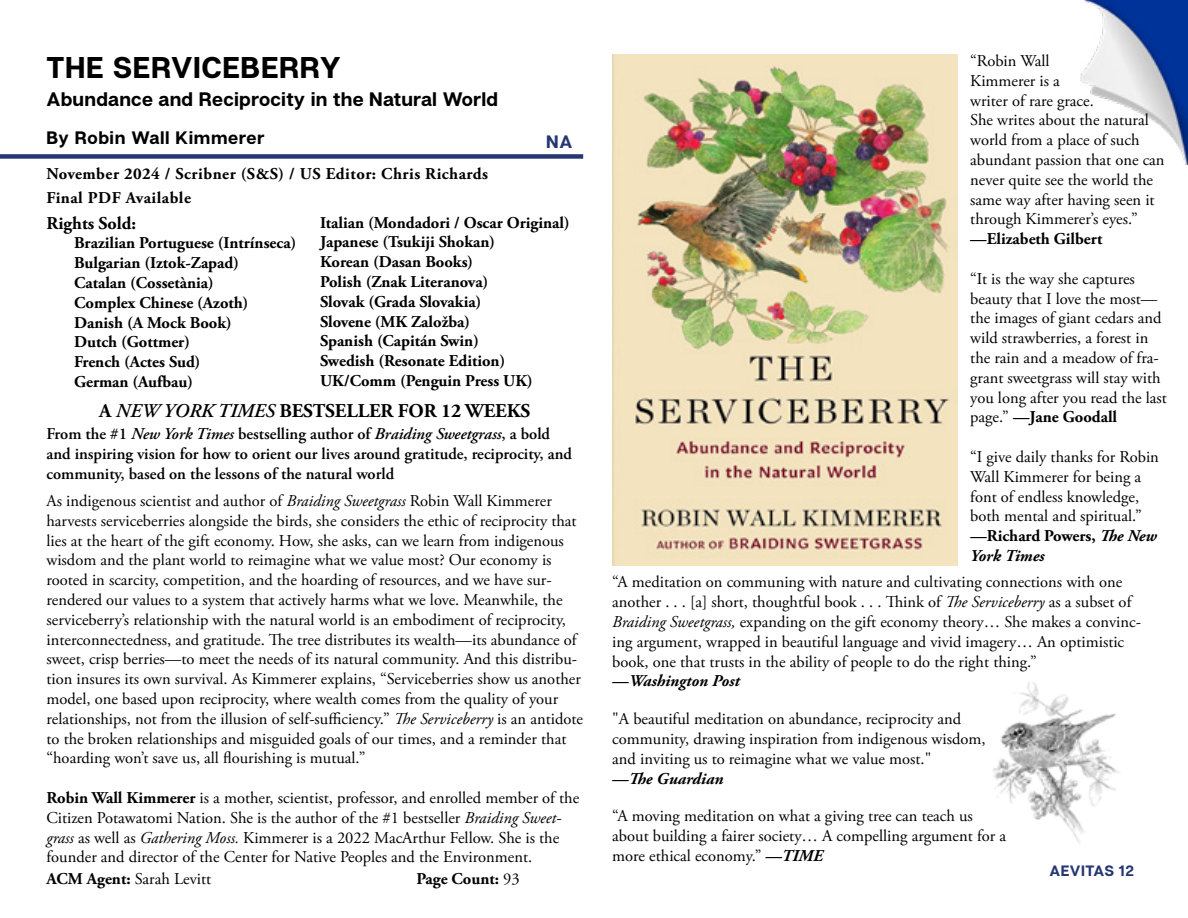
<style>
.page{position:relative;width:1188px;height:918px;background:#fff}
.page>*{position:absolute;margin:0;border:0;box-sizing:border-box;transform-origin:0 0}
.t1{font:700 30px "Articulat C Fv 2";letter-spacing:.02em;color:#000}
.t2{font:700 19.5px "Articulat C Fv 2";letter-spacing:.01em;color:#000}
.t3{font:700 19.5px "Adobe Garamond Pro";letter-spacing:-.005em;color:#000}
.t4{font:700 18px "Articulat C Fv 2";letter-spacing:.03em;color:#000}
.t5{font:700 18px "Adobe Garamond Pro";color:#000}
.t6{font:700 18px "Articulat C Fv 2";color:#263672}
.t7{font:16.5px/19.8px "Adobe Garamond Pro";color:#000}
.t8{font:700 16.5px/19.8px "Adobe Garamond Pro";color:#000}
.t9{font:600 16.5px/19.8px "Adobe Garamond Pro";color:#000}
.t10{font:700 16.5px/24px "Adobe Garamond Pro";letter-spacing:.03em;color:#000}
.t11{font:italic 700 16.5px "Adobe Garamond Pro";color:#000}
.t12{font:700 15px "Articulat C Fv 2";letter-spacing:.03em;color:#263672}
.s1{font-weight:600;font-style:italic}
.s2{font-style:italic}
.s3{font-weight:700}
.s4{font-weight:400}
.s5{font-weight:700;font-style:italic}
</style>
<div class="page">
<img style="left:993px;top:682px;width:126px;height:162px">
<img style="left:1080px;top:0;width:108px;height:164px">
<div style="left:0;top:154px;width:583px;height:5px;background:#263672"></div>
<img style="left:612px;top:54px;width:346px;height:511px">
<h1 class="t1" style="left:46px;top:49px;width:296px">THE SERVICEBERRY</h1>
<p class="t2" style="left:46px;top:88px;width:453px">Abundance and Reciprocity in the Natural World</p>
<p class="t4" style="left:46px;top:127px;width:220px">By Robin Wall Kimmerer</p>
<p class="t10" style="left:46px;top:162px;width:443px">November 2024 / Scribner (S&amp;S) / US Editor: Chris Richards<br>Final PDF Available</p>
<p class="t6" style="left:546px;top:131px;width:28px">NA</p>
<p class="t5" style="left:46px;top:212px;width:91px">Rights Sold:</p>
<p class="t8" style="left:74px;top:234px;width:224px">Brazilian Portuguese (Intrínseca)<br>Bulgarian (Iztok-Zapad)<br>Catalan (Cossetània)<br>Complex Chinese (Azoth)<br>Danish (A Mock Book)<br>Dutch (Gottmer)<br>French (Actes Sud)<br>German (Aufbau)</p>
<p class="t8" style="left:320px;top:213px;width:251px">Italian (Mondadori / Oscar Original)<br>Japanese (Tsukiji Shokan)<br>Korean (Dasan Books)<br>Polish (Znak Literanova)<br>Slovak (Grada Slovakia)<br>Slovene (MK Založba)<br>Spanish (Capitán Swin)<br>Swedish (Resonate Edition)<br>UK/Comm (Penguin Press UK)</p>
<p class="t3" style="left:99px;top:399px;width:433px">A <span class="s1">NEW YORK TIMES</span> BESTSELLER FOR 12 WEEKS</p>
<p class="t9" style="left:46px;top:425px;width:527px">From the #1 <span class="s2">New York Times</span> bestselling author of <span class="s2">Braiding Sweetgrass</span>, a bold and inspiring vision for how to orient our lives around gratitude, reciprocity, and community, based on the lessons of the natural world</p>
<p class="t7" style="left:46px;top:492px;width:538px">As indigenous scientist and author of <span class="s2">Braiding Sweetgrass</span> Robin Wall Kimmerer harvests serviceberries alongside the birds, she considers the ethic of reciprocity that lies at the heart of the gift economy. How, she asks, can we learn from indigenous wisdom and the plant world to reimagine what we value most? Our economy is rooted in scarcity, competition, and the hoarding of resources, and we have sur&shy;rendered our values to a system that actively harms what we love. Meanwhile, the serviceberry’s relationship with the natural world is an embodiment of reciprocity, interconnectedness, and gratitude. The tree distributes its wealth—its abundance of sweet, crisp berries—to meet the needs of its natural community. And this distribu&shy;tion insures its own survival. As Kimmerer explains, “Serviceberries show us another model, one based upon reciprocity, where wealth comes from the quality of your relationships, not from the illusion of self-sufficiency.” <span class="s2">The Serviceberry</span> is an antidote to the broken relationships and misguided goals of our times, and a reminder that “hoarding won’t save us, all flourishing is mutual.”</p>
<p class="t7" style="left:46px;top:789px;width:534px"><span class="s3">Robin Wall Kimmerer</span> is a mother, scientist, professor, and enrolled member of the Citizen Potawatomi Nation. She is the author of the #1 bestseller <span class="s2">Braiding Sweet&shy;grass</span> as well as <span class="s2">Gathering Moss.</span> Kimmerer is a 2022 MacArthur Fellow. She is the founder and director of the Center for Native Peoples and the Environment.</p>
<p class="t7" style="left:46px;top:869px;width:166px"><span class="s3">ACM Agent:</span> Sarah Levitt</p>
<p class="t8" style="left:416px;top:869px;width:105px">Page Count: <span class="s4">93</span></p>
<p class="t7" style="left:970px;top:51px;width:196px">“Robin Wall<br>Kimmerer is a<br>writer of rare grace.<br>She writes about the natural world from a place of such abundant passion that one can never quite see the world the same way after having seen it through Kimmerer’s eyes.”</p>
<p class="t8" style="left:970px;top:229px;width:134px">—Elizabeth Gilbert</p>
<p class="t7" style="left:970px;top:269px;width:198px">“It is the way she captures beauty that I love the most— the images of giant cedars and wild strawberries, a forest in the rain and a meadow of fra&shy;grant sweetgrass will stay with you long after you read the last page.” <span class="s3">—Jane Goodall</span></p>
<p class="t7" style="left:970px;top:447px;width:190px">“I give daily thanks for Robin<br>Wall Kimmerer for being a font of endless knowledge, both mental and spiritual.” <span class="s5">—</span><span class="s3">Richard Powers,</span> <span class="s5">The New<br>York Times</span></p>
<p class="t7" style="left:612px;top:573px;width:530px">“A meditation on communing with nature and cultivating connections with one another . . . [a] short, thoughtful book . . . Think of <span class="s2">The Serviceberry</span> as a subset of <span class="s2">Braiding Sweetgrass,</span> expanding on the gift economy theory… She makes a convinc&shy;ing argument, wrapped in beautiful language and vivid imagery… An optimistic book, one that trusts in the ability of people to do the right thing.”</p>
<p class="t11" style="left:612px;top:672px;width:129px">—Washington Post</p>
<p class="t7" style="left:612px;top:710px;width:375px">"A beautiful meditation on abundance, reciprocity and community, drawing inspiration from indigenous wisdom, and inviting us to reimagine what we value most."</p>
<p class="t11" style="left:612px;top:769px;width:113px">—The Guardian</p>
<p class="t7" style="left:612px;top:807px;width:395px">“A moving meditation on what a giving tree can teach us about building a fairer society… A compelling argument for a more ethical economy.” <span class="s5">—TIME</span></p>
<p class="t12" style="left:1050px;top:862px;width:86px">AEVITAS 12</p>
</div>
